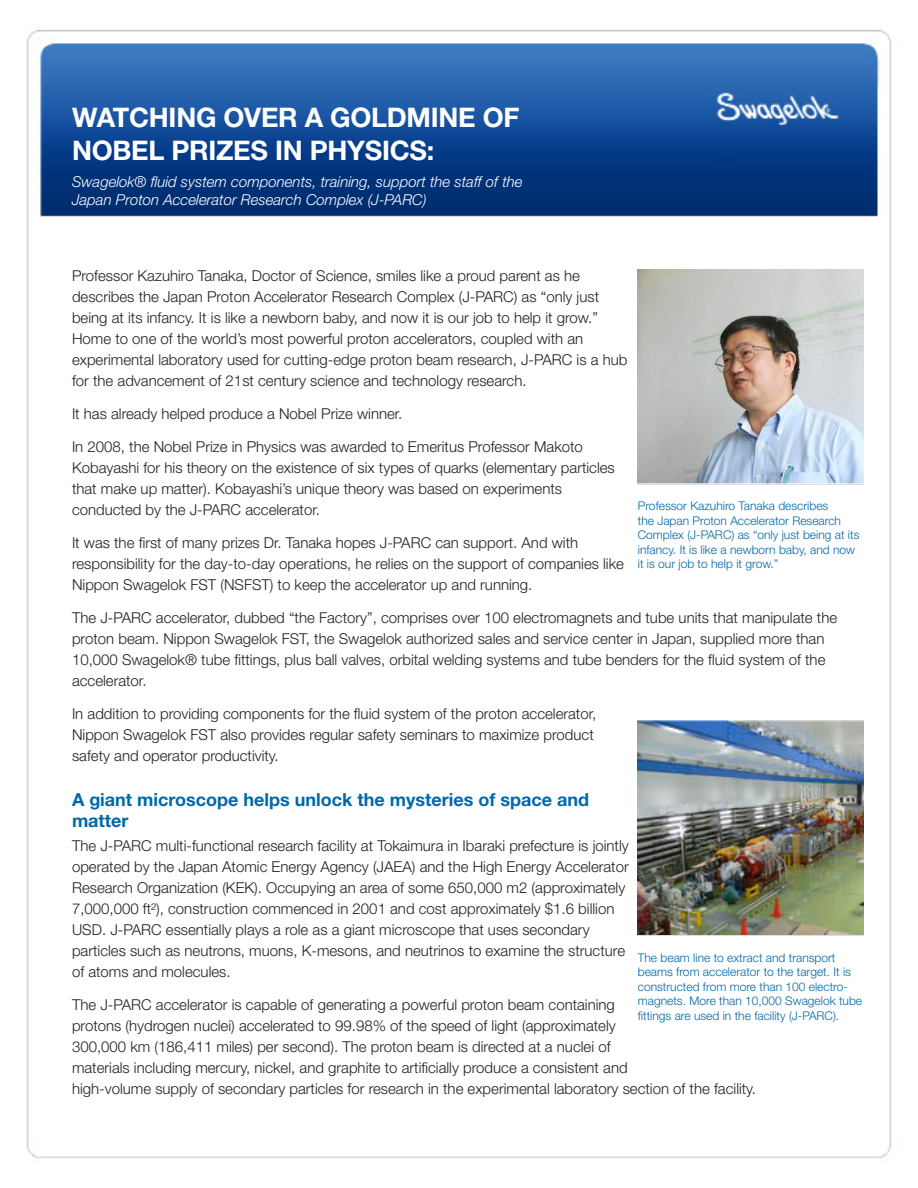
<style>
.page{position:relative;width:918px;height:1188px;background:#fff}
.page>*{position:absolute;margin:0;border:0;box-sizing:border-box;transform-origin:0 0}
.Page_Header{font:700 27px/32.4px "Helvetica Neue LT Std";letter-spacing:-.01em;color:#fff}
.Paragraph_Header{font:700 18px/21px "Helvetica Neue LT Std";color:#0068a9}
.Body_Copy{font:300 15px/21px "Helvetica Neue LT Std";color:#231f20}
.Page_Subhead{font:italic 300 15px "Helvetica Neue LT Std";color:#fff}
.Captions{font:300 12px/14.4px "Helvetica Neue LT Std";color:#0068a9}
</style>
<div class="page">
<img style="left:27px;top:29px;width:865px;height:1130px">
<img style="left:638px;top:269px;width:226px;height:215px">
<img style="left:638px;top:720px;width:226px;height:214px">
<p class="Page_Header" style="left:72px;top:101px;width:449px">Watching Over a Goldmine of<br>Nobel Prizes in Physics:</p>
<p class="Page_Subhead" style="left:72px;top:173px;width:452px">Swagelok® fluid system components, training, support the staff of the</p>
<p class="Page_Subhead" style="left:72px;top:191px;width:356px">Japan Proton Accelerator Research Complex (J-PARC)</p>
<p class="Body_Copy" style="left:72px;top:265px;width:557px">Professor Kazuhiro Tanaka, Doctor of Science, smiles like a proud parent as he describes the Japan Proton Accelerator Research Complex (J-PARC) as “only just being at its infancy. It is like a newborn baby, and now it is our job to help it grow.” Home to one of the world’s most powerful proton accelerators, coupled with an experimental laboratory used for cutting-edge proton beam research, J-PARC is a hub for the advancement of 21st century science and technology research.</p>
<p class="Body_Copy" style="left:72px;top:403px;width:332px">It has already helped produce a Nobel Prize winner.</p>
<p class="Body_Copy" style="left:72px;top:436px;width:544px">In 2008, the Nobel Prize in Physics was awarded to Emeritus Professor Makoto Kobayashi for his theory on the existence of six types of quarks (elementary particles that make up matter). Kobayashi’s unique theory was based on experiments conducted by the J-PARC accelerator.</p>
<p class="Body_Copy" style="left:72px;top:532px;width:554px">It was the first of many prizes Dr. Tanaka hopes J-PARC can support. And with responsibility for the day-to-day operations, he relies on the support of companies like<br>Nippon Swagelok FST (NSFST) to keep the accelerator up and running.</p>
<p class="Body_Copy" style="left:72px;top:607px;width:767px">The J-PARC accelerator, dubbed “the Factory”, comprises over 100 electromagnets and tube units that manipulate the proton beam. Nippon Swagelok FST, the Swagelok authorized sales and service center in Japan, supplied more than 10,000 Swagelok® tube fittings, plus ball valves, orbital welding systems and tube benders for the fluid system of the accelerator.</p>
<p class="Body_Copy" style="left:72px;top:703px;width:526px">In addition to providing components for the fluid system of the proton accelerator,<br>Nippon Swagelok FST also provides regular safety seminars to maximize product safety and operator productivity.</p>
<p class="Paragraph_Header" style="left:72px;top:789px;width:519px">A giant microscope helps unlock the mysteries of space and matter</p>
<p class="Body_Copy" style="left:72px;top:835px;width:558px">The J-PARC multi-functional research facility at Tokaimura in Ibaraki prefecture is jointly operated by the Japan Atomic Energy Agency (JAEA) and the High Energy Accelerator Research Organization (KEK). Occupying an area of some 650,000 m2 (approximately 7,000,000 ft²), construction commenced in 2001 and cost approximately $1.6 billion USD. J-PARC essentially plays a role as a giant microscope that uses secondary particles such as neutrons, muons, K-mesons, and neutrinos to examine the structure of atoms and molecules.</p>
<p class="Body_Copy" style="left:72px;top:994px;width:686px">The J-PARC accelerator is capable of generating a powerful proton beam containing<br>protons (hydrogen nuclei) accelerated to 99.98% of the speed of light (approximately<br>300,000 km (186,411 miles) per second). The proton beam is directed at a nuclei of<br>materials including mercury, nickel, and graphite to artificially produce a consistent and<br>high-volume supply of secondary particles for research in the experimental laboratory section of the facility.</p>
<p class="Captions" style="left:638px;top:499px;width:223px">Professor Kazuhiro Tanaka describes<br>the Japan Proton Accelerator Research Complex (J-PARC) as “only just being at its infancy. It is like a newborn baby, and now it is our job to help it grow.”</p>
<p class="Captions" style="left:638px;top:950px;width:226px">The beam line to extract and transport beams from accelerator to the target. It is constructed from more than 100 electro&shy;magnets. More than 10,000 Swagelok tube fittings are used in the facility (J-PARC).</p>
</div>
